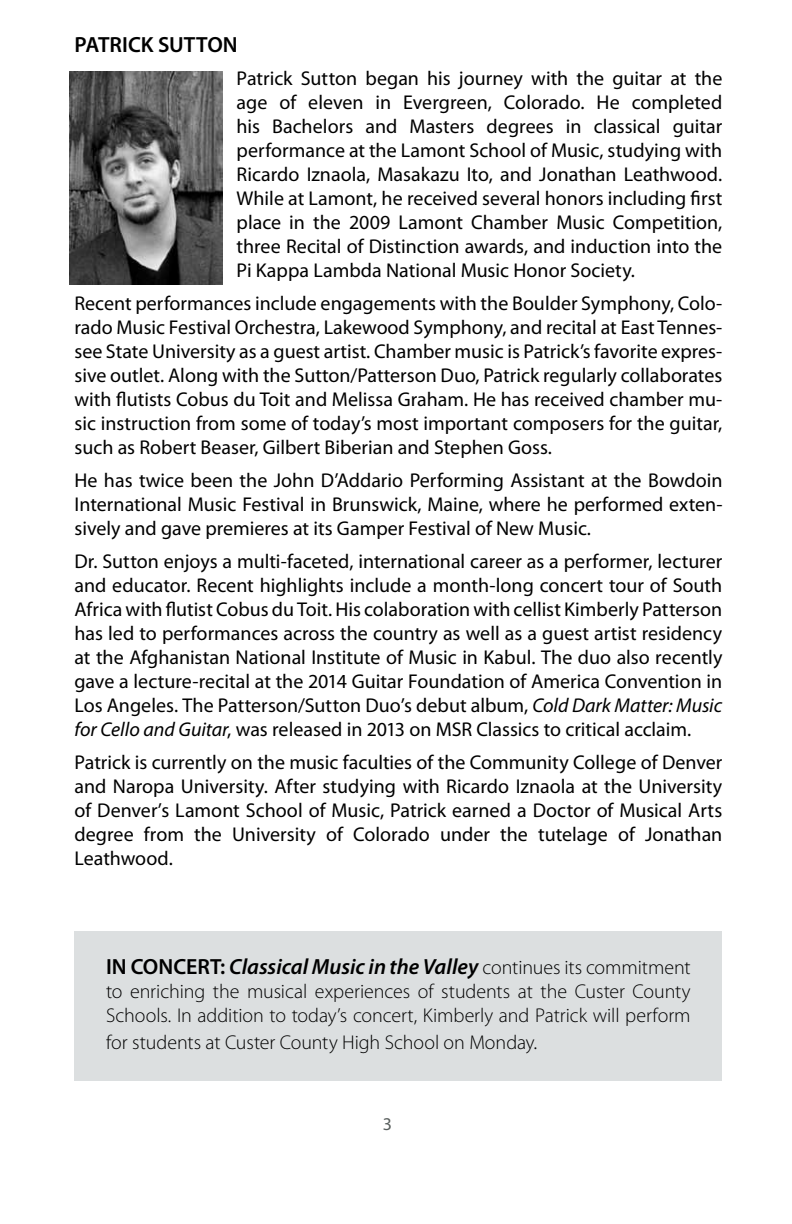
<style>
.page{position:relative;width:792px;height:1224px;background:#fff}
.page>*{position:absolute;margin:0;border:0;box-sizing:border-box;transform-origin:0 0}
.t1{font:italic 600 22px "Myriad Pro";color:#000}
.t2{font:600 22px "Myriad Pro";color:#000}
.t3{font:20px/24px "Myriad Pro";color:#000;text-align:justify}
.t4{font:300 20px/24px "Myriad Pro";letter-spacing:-.005em;color:#000}
.t5{font:18px "Myriad Pro";color:#585e5c}
.s1{font-style:italic}
.s2{font-style:normal}
.s3{font-weight:300;font-style:normal;font-size:20px}
.s4{font-size:22px}
</style>
<div class="page">
<img style="left:70px;top:71px;width:152px;height:213px">
<div style="left:74px;top:931px;width:648px;height:149px;background:#dcdfe0"></div>
<p class="t2" style="left:74px;top:30px;width:165px">PATRICK SUTTON</p>
<p class="t3" style="left:237px;top:66px;width:487px">Patrick Sutton began his journey with the guitar at the age of eleven in Evergreen, Colorado. He completed his Bachelors and Masters degrees in classical guitar performance at the Lamont School of Music, studying with Ricardo Iznaola, Masakazu Ito, and Jonathan Leathwood.<br>While at Lamont, he received several honors including first place in the 2009 Lamont Chamber Music Competition, three Recital of Distinction awards, and induction into the Pi Kappa Lambda National Music Honor Society.</p>
<p class="t3" style="left:74px;top:291px;width:650px">Recent performances include engagements with the Boulder Symphony, Colo&shy;rado Music Festival Orchestra, Lakewood Symphony, and recital at East Tennes&shy;see State University as a guest artist. Chamber music is Patrick’s favorite expres&shy;sive outlet. Along with the Sutton/Patterson Duo, Patrick regularly collaborates with flutists Cobus du Toit and Melissa Graham. He has received chamber mu&shy;sic instruction from some of today’s most important composers for the guitar, such as Robert Beaser, Gilbert Biberian and Stephen Goss.</p>
<p class="t3" style="left:74px;top:468px;width:650px">He has twice been the John D’Addario Performing Assistant at the Bowdoin International Music Festival in Brunswick, Maine, where he performed exten&shy;sively and gave premieres at its Gamper Festival of New Music.</p>
<p class="t3" style="left:74px;top:549px;width:650px">Dr. Sutton enjoys a multi-faceted, international career as a performer, lecturer and educator. Recent highlights include a month-long concert tour of South Africa with flutist Cobus du Toit. His colaboration with cellist Kimberly Patterson has led to performances across the country as well as a guest artist residency at the Afghanistan National Institute of Music in Kabul. The duo also recently gave a lecture-recital at the 2014 Guitar Foundation of America Convention in Los Angeles. The Patterson/Sutton Duo’s debut album, <span class="s1">Cold Dark Matter: Music for Cello and Guitar</span>, was released in 2013 on MSR Classics to critical acclaim.</p>
<p class="t3" style="left:74px;top:750px;width:649px">Patrick is currently on the music faculties of the Community College of Denver and Naropa University. After studying with Ricardo Iznaola at the University of Denver’s Lamont School of Music, Patrick earned a Doctor of Musical Arts degree from the University of Colorado under the tutelage of Jonathan Leathwood.</p>
<p class="t1" style="left:106px;top:953px;width:586px"><span class="s2">IN CONCERT:</span> Classical Music in the Valley <span class="s3">continues its commitment</span></p>
<p class="t4" style="left:106px;top:980px;width:586px">to enriching the musical experiences of students at the Custer County<br>Schools. In addition to today’s concert, Kimberly and Patrick will perform</p>
<p class="t4" style="left:106px;top:1030px;width:433px">for students at Custer County High School on Monday<span class="s4">.</span></p>
<p class="t5" style="left:383px;top:1113px;width:11px">3</p>
</div>
